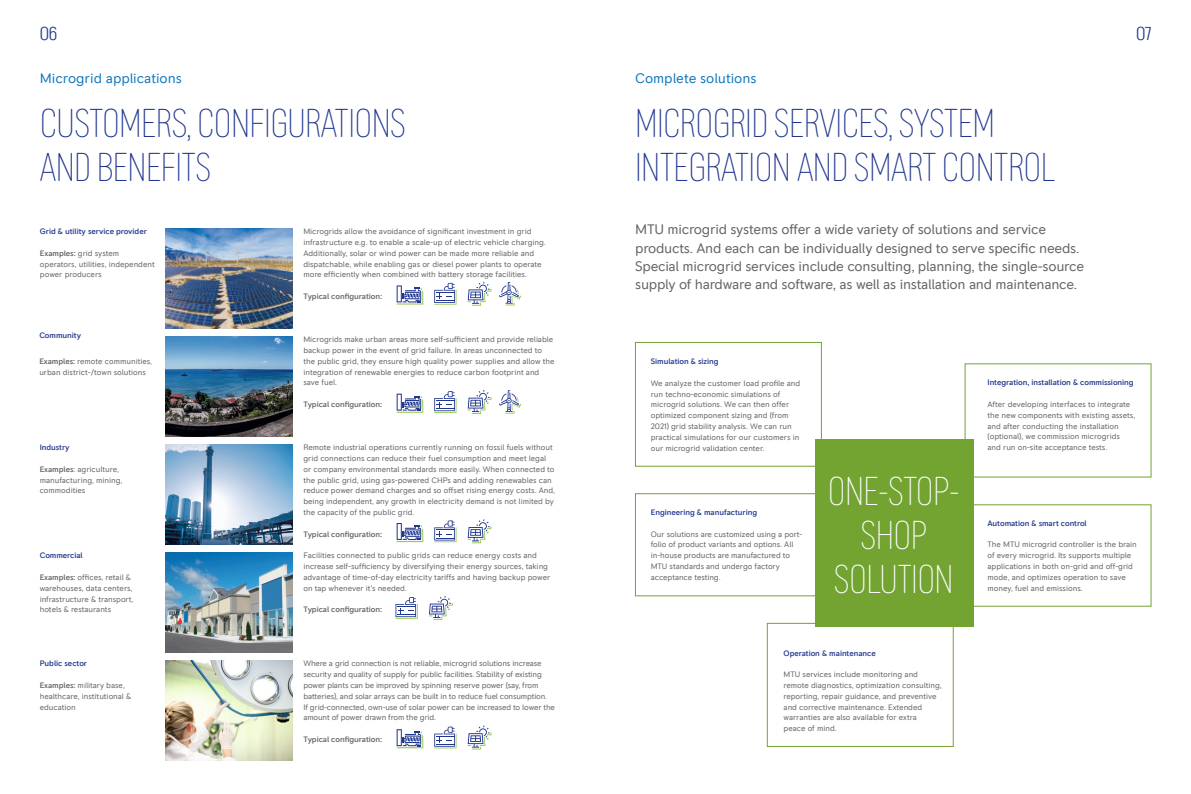
<style>
.page{position:relative;width:1191px;height:794px;background:#fff}
.page>*{position:absolute;margin:0;border:0;box-sizing:border-box;transform-origin:0 0}
.t1{font:200 condensed 40px/44px "RR Pioneer";letter-spacing:-.015em;color:#21378f}
.t2{font:200 condensed 40px/44px "RR Pioneer";letter-spacing:-.015em;color:#fff;text-align:center}
.t3{font:300 condensed 19px "RR Pioneer";color:#21378f}
.t4{font:14px/18.2px "RR Pioneer";letter-spacing:-.02em;color:#636366}
.t5{font:14px "RR Pioneer";letter-spacing:-.005em;color:#1077be}
.t6{font:8px/10.8px "RR Pioneer";letter-spacing:-.005em;color:#636366}
.t7{font:500 8px "RR Pioneer";letter-spacing:-.005em;color:#21378f}
.t8{font:500 8px "RR Pioneer";letter-spacing:-.005em;color:#636366}
.s1{font-weight:500}
</style>
<div class="page">
<div style="left:635px;top:342px;width:186px;height:124px;border:1px solid #73a432"></div>
<div style="left:767px;top:623px;width:186px;height:123px;border:1px solid #73a432"></div>
<div style="left:635px;top:493px;width:186px;height:103px;border:1px solid #73a432"></div>
<img style="left:166px;top:228px;width:126px;height:100px">
<img style="left:166px;top:660px;width:126px;height:100px">
<div style="left:814px;top:439px;width:159px;height:188px;background:#73a432"></div>
<img style="left:166px;top:552px;width:126px;height:100px">
<img style="left:166px;top:444px;width:126px;height:100px">
<img style="left:166px;top:336px;width:126px;height:100px">
<svg style="left:434px;top:520px;width:22px;height:22px"></svg>
<svg style="left:467px;top:519px;width:24px;height:24px"></svg>
<svg style="left:396px;top:523px;width:27px;height:19px"></svg>
<svg style="left:434px;top:283px;width:22px;height:22px"></svg>
<svg style="left:467px;top:282px;width:24px;height:24px"></svg>
<svg style="left:499px;top:282px;width:22px;height:23px"></svg>
<svg style="left:396px;top:285px;width:27px;height:19px"></svg>
<svg style="left:434px;top:726px;width:22px;height:22px"></svg>
<svg style="left:467px;top:725px;width:24px;height:24px"></svg>
<svg style="left:396px;top:729px;width:27px;height:19px"></svg>
<svg style="left:434px;top:391px;width:22px;height:22px"></svg>
<svg style="left:467px;top:390px;width:24px;height:24px"></svg>
<svg style="left:499px;top:390px;width:22px;height:24px"></svg>
<svg style="left:396px;top:394px;width:27px;height:19px"></svg>
<svg style="left:395px;top:597px;width:23px;height:22px"></svg>
<svg style="left:429px;top:596px;width:24px;height:24px"></svg>
<h2 class="t3" style="left:40px;top:22px;width:19px">06</h2>
<h2 class="t3" style="left:1136px;top:22px;width:17px">07</h2>
<h3 class="t5" style="left:40px;top:70px;width:144px">Microgrid applications</h3>
<h1 class="t1" style="left:40px;top:101px;width:367px">CUSTOMERS, CONFIGURATIONS<br>AND BENEFITS</h1>
<p class="t7" style="left:40px;top:226px;width:108px">Grid &amp; utility service provider</p>
<p class="t6" style="left:40px;top:248px;width:116px"><span class="s1">Examples:</span> grid system operators, utilities, independent power producers</p>
<p class="t7" style="left:39px;top:330px;width:43px">Community</p>
<p class="t6" style="left:39px;top:356px;width:114px"><span class="s1">Examples:</span> remote communities, urban district-/town solutions</p>
<p class="t7" style="left:40px;top:443px;width:32px">Industry</p>
<p class="t6" style="left:40px;top:464px;width:84px"><span class="s1">Examples</span>: agriculture, manufacturing, mining, commodities</p>
<p class="t7" style="left:40px;top:551px;width:45px">Commercial</p>
<p class="t6" style="left:40px;top:572px;width:95px"><span class="s1">Examples:</span> offices, retail &amp; warehouses, data centers, infrastructure &amp; transport, hotels &amp; restaurants</p>
<p class="t7" style="left:40px;top:659px;width:49px">Public sector</p>
<p class="t6" style="left:40px;top:680px;width:93px"><span class="s1">Examples:</span> military base, healthcare, institutional &amp; education</p>
<p class="t6" style="left:303px;top:226px;width:244px">Microgrids allow the avoidance of significant investment in grid infrastructure e.g. to enable a scale-up of electric vehicle charging.<br>Additionally, solar or wind power can be made more reliable and dispatchable, while enabling gas or diesel power plants to operate more efficiently when combined with battery storage facilities.</p>
<p class="t8" style="left:303px;top:291px;width:80px">Typical configuration:</p>
<p class="t6" style="left:303px;top:334px;width:253px">Microgrids make urban areas more self-sufficient and provide reliable backup power in the event of grid failure. In areas unconnected to the public grid, they ensure high quality power supplies and allow the integration of renewable energies to reduce carbon footprint and save fuel.</p>
<p class="t8" style="left:303px;top:399px;width:80px">Typical configuration:</p>
<p class="t6" style="left:303px;top:442px;width:253px">Remote industrial operations currently running on fossil fuels without grid connections can reduce their fuel consumption and meet legal or company environmental standards more easily. When connected to the public grid, using gas-powered CHPs and adding renewables can reduce power demand charges and so offset rising energy costs. And, being independent, any growth in electricity demand is not limited by the capacity of the public grid.</p>
<p class="t8" style="left:303px;top:529px;width:80px">Typical configuration:</p>
<p class="t6" style="left:303px;top:550px;width:248px">Facilities connected to public grids can reduce energy costs and increase self-sufficiency by diversifying their energy sources, taking advantage of time-of-day electricity tariffs and having backup power on tap whenever it’s needed.</p>
<p class="t8" style="left:303px;top:605px;width:80px">Typical configuration:</p>
<p class="t6" style="left:303px;top:658px;width:253px">Where a grid connection is not reliable, microgrid solutions increase security and quality of supply for public facilities. Stability of existing power plants can be improved by spinning reserve power (say, from batteries), and solar arrays can be built in to reduce fuel consumption.<br>If grid-connected, own-use of solar power can be increased to lower the amount of power drawn from the grid.</p>
<p class="t8" style="left:303px;top:734px;width:80px">Typical configuration:</p>
<h3 class="t5" style="left:635px;top:70px;width:123px">Complete solutions</h3>
<h1 class="t1" style="left:635px;top:101px;width:422px">MICROGRID SERVICES, SYSTEM<br>INTEGRATION AND SMART CONTROL</h1>
<p class="t4" style="left:635px;top:220px;width:450px">MTU microgrid systems offer a wide variety of solutions and service products. And each can be individually designed to serve specific needs.<br>Special microgrid services include consulting, planning, the single-source supply of hardware and software, as well as installation and maintenance.</p>
<p class="t7" style="left:651px;top:356px;width:69px">Simulation &amp; sizing</p>
<p class="t6" style="left:651px;top:378px;width:151px">We analyze the customer load profile and</p>
<p class="t7" style="left:987px;top:378px;width:148px">Integration, installation &amp; commissioning</p>
<p class="t6" style="left:651px;top:388px;width:150px">run techno-economic simulations of microgrid solutions. We can then offer optimized component sizing and (from 2021) grid stability analysis. We can run practical simulations for our customers in our microgrid validation center.</p>
<p class="t6" style="left:987px;top:399px;width:149px">After developing interfaces to integrate the new components with existing assets, and after conducting the installation (optional), we commission microgrids and run on-site acceptance tests.</p>
<p class="t7" style="left:651px;top:507px;width:108px">Engineering &amp; manufacturing</p>
<p class="t6" style="left:651px;top:528px;width:153px">Our solutions are customized using a port&shy;folio of product variants and options. All in-house products are manufactured to MTU standards and undergo factory acceptance testing.</p>
<h1 class="t2" style="left:828px;top:469px;width:133px">ONE-STOP-<br>SHOP<br>SOLUTION</h1>
<p class="t7" style="left:783px;top:648px;width:94px">Operation &amp; maintenance</p>
<p class="t6" style="left:783px;top:669px;width:160px">MTU services include monitoring and remote diagnostics, optimization consulting, reporting, repair guidance, and preventive and corrective maintenance. Extended warranties are also available for extra<br>peace of mind.</p>
<p class="t7" style="left:987px;top:518px;width:101px">Automation &amp; smart control</p>
<p class="t6" style="left:987px;top:539px;width:151px">The MTU microgrid controller is the brain of every microgrid. Its supports multiple applications in both on-grid and off-grid mode, and optimizes operation to save money, fuel and emissions.</p>
</div>
